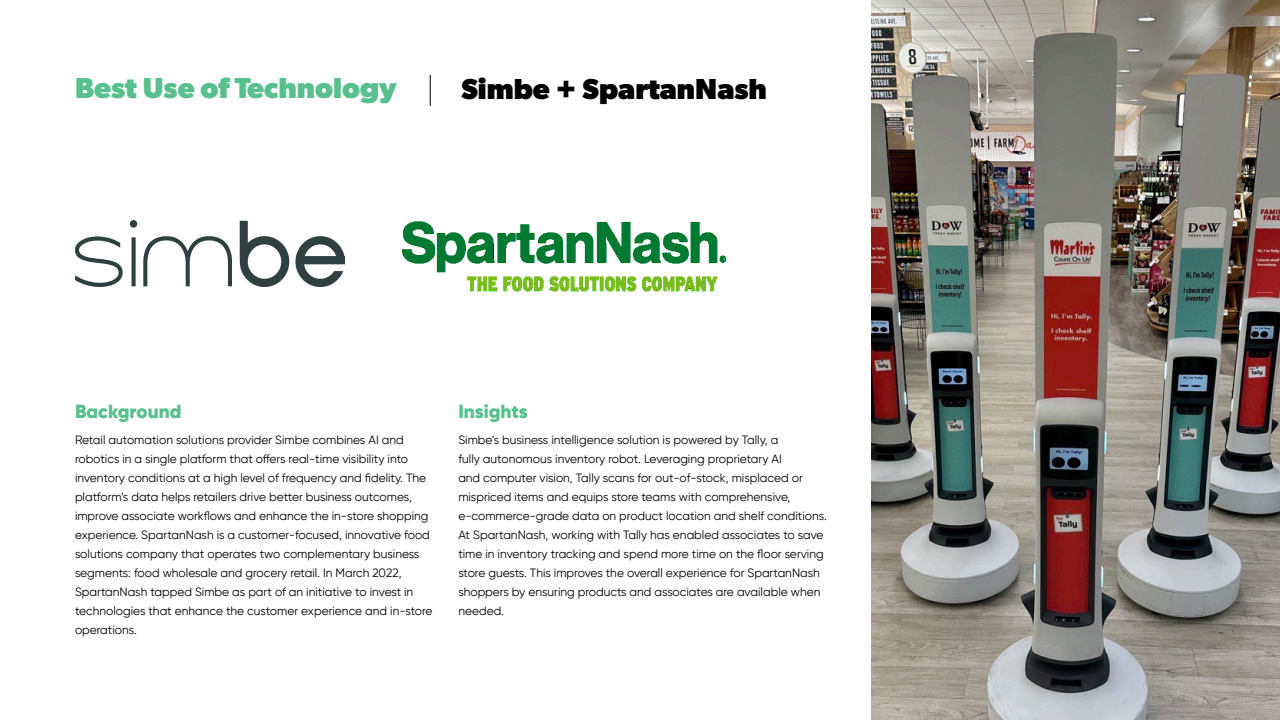
<style>
.page{position:relative;width:1280px;height:720px;background:#fff}
.page>*{position:absolute;margin:0;border:0;box-sizing:border-box;transform-origin:0 0}
.t1{font:700 29px "Gibson";color:#58c08d}
.t2{font:700 29px "Gibson";color:#000}
.t3{font:900 19px "Gilroy";color:#58c08d}
.body_copy{font:12px/19px "Gilroy";color:#000}
</style>
<div class="page">
<hr style="left:430px;top:75px;width:1px;height:31px;background:#000">
<img style="left:871px;top:0;width:409px;height:720px">
<img style="left:75px;top:220px;width:269px;height:66px">
<img style="left:402px;top:221px;width:324px;height:70px">
<p class="t1" style="left:75px;top:71px;width:323px">Best Use of Technology</p>
<p class="t2" style="left:461px;top:72px;width:307px">Simbe + SpartanNash</p>
<p class="t3" style="left:75px;top:399px;width:108px">Background</p>
<p class="t3" style="left:458px;top:399px;width:71px">Insights</p>
<p class="body_copy" style="left:75px;top:430px;width:359px">Retail automation solutions provider Simbe combines AI and robotics in a single platform that offers real-time visibility into inventory conditions at a high level of frequency and fidelity. The platform’s data helps retailers drive better business outcomes, improve associate workflows and enhance the in-store shopping experience. SpartanNash is a customer-focused, innovative food solutions company that operates two complementary business segments: food wholesale and grocery retail. In March 2022, SpartanNash tapped Simbe as part of an initiative to invest in technologies that enhance the customer experience and in-store operations.</p>
<p class="body_copy" style="left:458px;top:430px;width:370px">Simbe’s business intelligence solution is powered by Tally, a<br>fully autonomous inventory robot. Leveraging proprietary AI<br>and computer vision, Tally scans for out-of-stock, misplaced or mispriced items and equips store teams with comprehensive, e-commerce-grade data on product location and shelf conditions.<br>At SpartanNash, working with Tally has enabled associates to save time in inventory tracking and spend more time on the floor serving store guests. This improves the overall experience for SpartanNash shoppers by ensuring products and associates are available when needed.</p>
</div>
